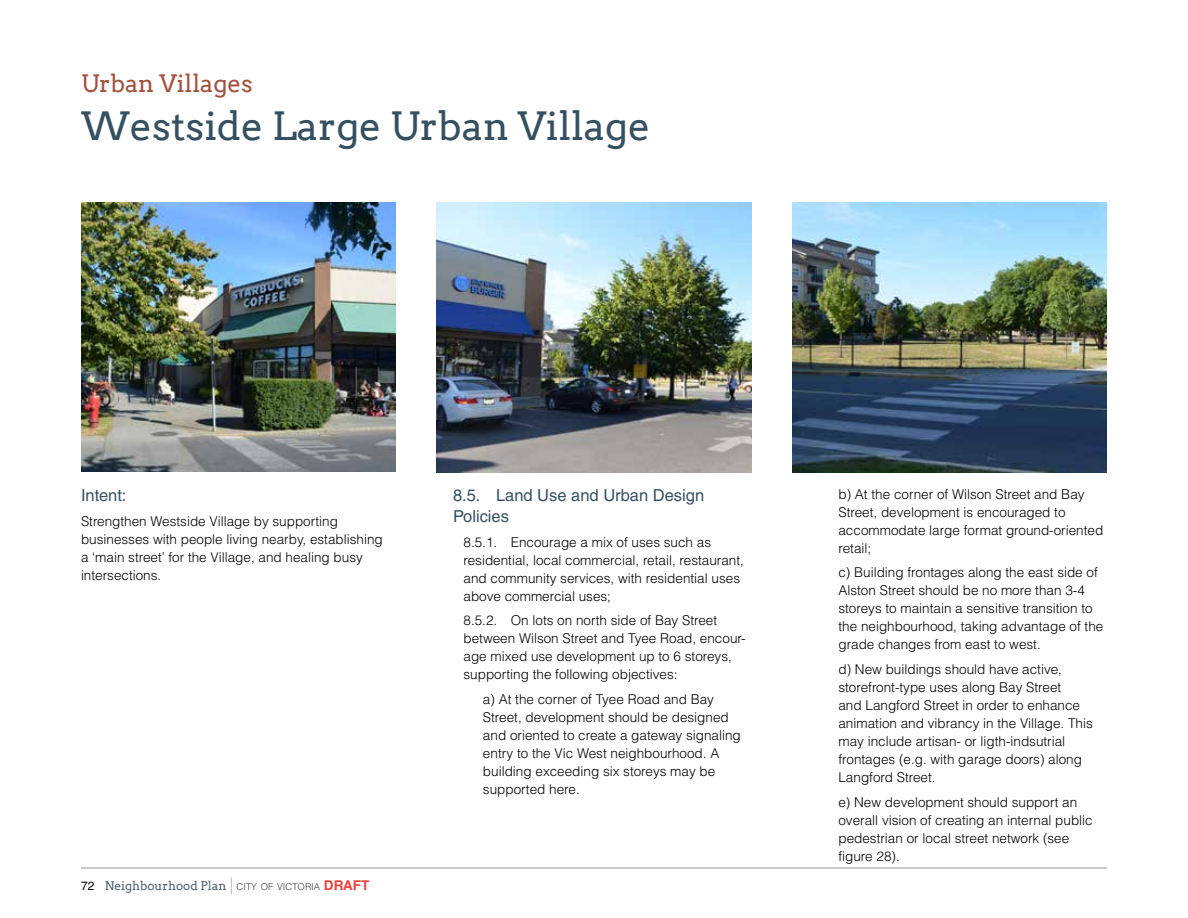
<style>
.page{position:relative;width:1188px;height:918px;background:#fff}
.page>*{position:absolute;margin:0;border:0;box-sizing:border-box;transform-origin:0 0}
.t1{font:39px "Arvo";color:#355061}
.t2{font:24px "Arvo";color:#a1513c}
.t3{font:16.5px/21px "Helvetica LT Std";color:#355061}
.t4{font:300 13.5px/18px "Helvetica LT Std";color:#000}
.t5{font:12px "Arvo";color:#4d6171}
.s1{font-family:"Helvetica LT Std";color:#000}
.s2{font-family:"Helvetica LT Std";font-weight:300;font-stretch:condensed;font-size:16.8px;color:#939598}
.s3{font-family:"Helvetica LT Std";font-weight:300;font-size:9.45px;color:#414042}
.s4{font-family:"Helvetica LT Std";font-weight:700;font-size:13.5px;color:#ef413c}
</style>
<div class="page">
<hr style="left:81px;top:868px;width:1026px;height:1px;background:#939598">
<img style="left:81px;top:202px;width:315px;height:270px">
<img style="left:792px;top:202px;width:315px;height:271px">
<img style="left:436px;top:202px;width:316px;height:270px">
<h2 class="t2" style="left:81px;top:69px;width:173px">Urban Villages</h2>
<h1 class="t1" style="left:81px;top:103px;width:571px">Westside Large Urban Village</h1>
<p class="t3" style="left:81px;top:485px;width:47px">Intent:</p>
<p class="t4" style="left:81px;top:512px;width:303px">Strengthen Westside Village by supporting businesses with people living nearby, establishing a ‘main street’ for the Village, and healing busy intersections.</p>
<p class="t5" style="left:81px;top:878px;width:290px"><span class="s1">72</span> Neighbourhood Plan <span class="s2">|</span> <span class="s3">CITY OF VICTORIA</span> <span class="s4">DRAFT</span></p>
<p class="t3" style="left:453px;top:485px;width:253px">8.5. Land Use and Urban Design<br>Policies</p>
<p class="t4" style="left:464px;top:533px;width:282px">8.5.1. Encourage a mix of uses such as residential, local commercial, retail, restaurant, and community services, with residential uses above commercial uses;</p>
<p class="t4" style="left:464px;top:611px;width:284px">8.5.2. On lots on north side of Bay Street between Wilson Street and Tyee Road, encour&shy;age mixed use development up to 6 storeys, supporting the following objectives:</p>
<p class="t4" style="left:483px;top:690px;width:259px">a) At the corner of Tyee Road and Bay Street, development should be designed and oriented to create a gateway signaling entry to the Vic West neighbourhood. A building exceeding six storeys may be supported here.</p>
<p class="t4" style="left:838px;top:485px;width:266px">b) At the corner of Wilson Street and Bay<br>Street, development is encouraged to accommodate large format ground-oriented retail;</p>
<p class="t4" style="left:838px;top:563px;width:266px">c) Building frontages along the east side of Alston Street should be no more than 3-4 storeys to maintain a sensitive transition to the neighbourhood, taking advantage of the grade changes from east to west.</p>
<p class="t4" style="left:838px;top:660px;width:256px">d) New buildings should have active, storefront-type uses along Bay Street<br>and Langford Street in order to enhance animation and vibrancy in the Village. This may include artisan- or ligth-indsutrial frontages (e.g. with garage doors) along Langford Street.</p>
<p class="t4" style="left:838px;top:793px;width:256px">e) New development should support an overall vision of creating an internal public pedestrian or local street network (see figure 28).</p>
</div>
